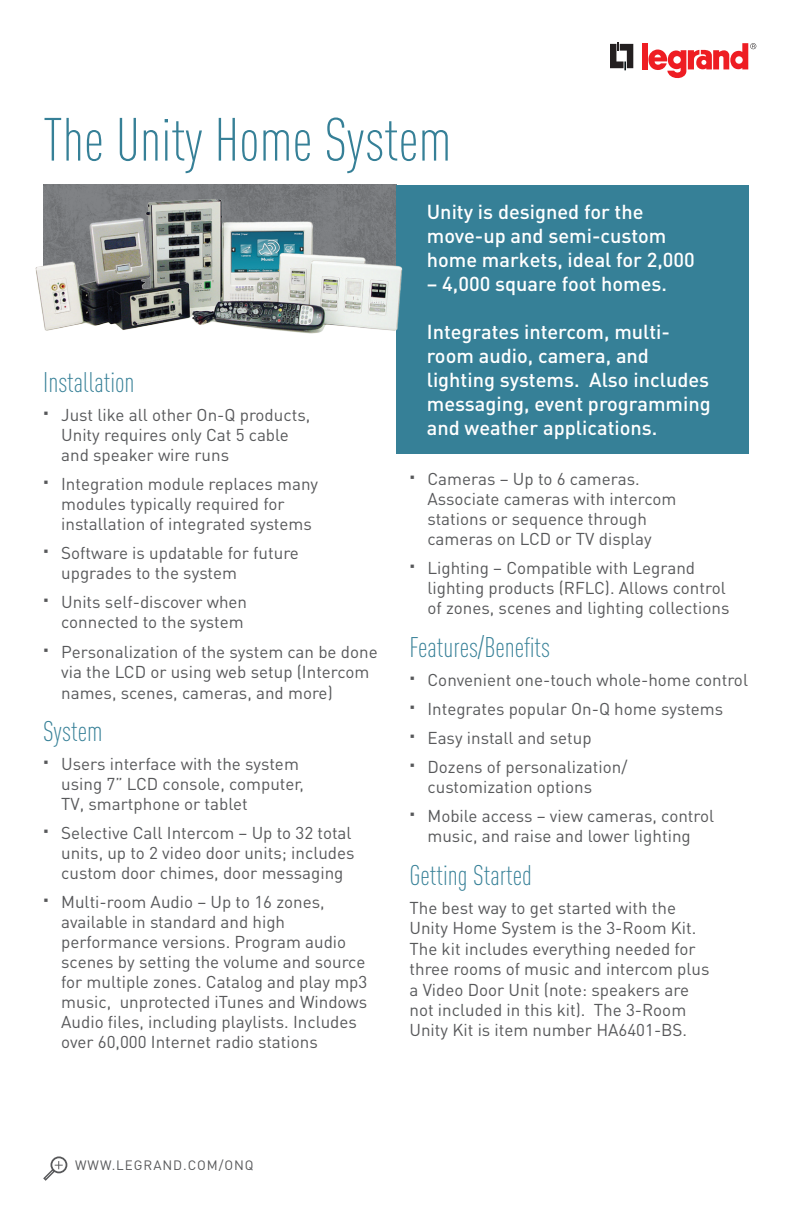
<style>
.page{position:relative;width:792px;height:1224px;background:#fff}
.page>*{position:absolute;margin:0;border:0;box-sizing:border-box;transform-origin:0 0}
.t1{font:300 condensed 60px "DIN Pro";color:#368097}
.t2{font:300 condensed 28px "DIN Pro";color:#368097}
.t3{font:500 20px/24px "DIN Pro";color:#fff}
.t4{font:17px/20px "DIN Pro";color:#57585a}
.t5{font:13.4px "DIN Pro";letter-spacing:.07em;color:#57585a}
</style>
<div class="page">
<svg style="left:610px;top:42px;width:23px;height:28px"></svg>
<div style="left:642px;top:43px;width:5px;height:26px;background:#ee1d23"></div>
<svg style="left:648px;top:43px;width:108px;height:36px"></svg>
<div style="left:50px;top:1156px;width:17px;height:17px;border:2px solid #57585a;border-radius:50%"></div>
<svg style="left:43px;top:1161px;width:20px;height:20px"></svg>
<div style="left:396px;top:185px;width:352px;height:269px;background:#368097"></div>
<img style="left:35px;top:184px;width:368px;height:150px">
<h1 class="t1" style="left:43px;top:105px;width:410px">The Unity Home System</h1>
<h2 class="t2" style="left:43px;top:366px;width:93px">Installation</h2>
<p class="t4" style="left:61px;top:404px;width:251px">Just like all other On-Q products,<br>Unity requires only Cat 5 cable and speaker wire runs</p>
<p class="t4" style="left:61px;top:473px;width:259px">Integration module replaces many modules typically required for installation of integrated systems</p>
<p class="t4" style="left:61px;top:542px;width:239px">Software is updatable for future upgrades to the system</p>
<p class="t4" style="left:61px;top:591px;width:188px">Units self-discover when connected to the system</p>
<p class="t4" style="left:61px;top:641px;width:318px">Personalization of the system can be done via the LCD</p>
<p class="t4" style="left:61px;top:661px;width:310px;text-indent:89px">or using web setup (Intercom names, scenes, cameras, and more)</p>
<h2 class="t2" style="left:43px;top:715px;width:61px">System</h2>
<p class="t4" style="left:61px;top:753px;width:239px">Users interface with the system using 7” LCD</p>
<p class="t4" style="left:61px;top:773px;width:244px;text-indent:101px">console, computer,<br>TV, smartphone or tablet</p>
<p class="t4" style="left:61px;top:822px;width:295px">Selective Call Intercom – Up to 32 total units, up to 2 video door units; includes custom door chimes, door messaging</p>
<p class="t4" style="left:61px;top:891px;width:308px">M ulti-room Audio – Up to 16 zones, available in standard and high performance versions. Program audio scenes by setting the volume and source for multiple zones. Catalog and play mp3 music, unprotected iTunes and Windows Audio files, including playlists. Includes over 60,000 Internet radio stations</p>
<p class="t3" style="left:427px;top:199px;width:270px">Unity is designed for the move-up and semi-custom home markets, ideal for 2,000</p>
<p class="t3" style="left:427px;top:271px;width:242px">– 4,000 square foot homes.</p>
<p class="t3" style="left:427px;top:319px;width:285px">Integrates intercom, multi&shy;room audio, camera, and lighting systems. Also includes messaging, event programming and weather applications.</p>
<p class="t4" style="left:428px;top:468px;width:250px">Cameras – Up to 6 cameras.<br>Associate cameras with intercom stations or sequence through cameras on LCD</p>
<p class="t4" style="left:428px;top:523px;width:269px;line-height:29px;text-indent:128px">or TV display<br>Lighting – Compatible with Legrand</p>
<p class="t4" style="left:428px;top:577px;width:303px">lighting products (RFLC). Allows control of zones, scenes and lighting collections</p>
<h2 class="t2" style="left:410px;top:631px;width:142px">Features/Benefits</h2>
<p class="t4" style="left:428px;top:664px;width:322px;line-height:29px">Convenient one-touch whole-home control<br>Integrates popular On-Q home systems<br>Easy install and setup<br>Dozens of personalization/</p>
<p class="t4" style="left:428px;top:771px;width:288px;line-height:29px">customization options<br>M obile access – view cameras, control</p>
<p class="t4" style="left:428px;top:825px;width:265px">music, and raise and lower lighting</p>
<h2 class="t2" style="left:410px;top:859px;width:124px">Getting Started</h2>
<p class="t4" style="left:410px;top:897px;width:302px">The best way to get started with the Unity Home System is the 3-Room Kit.<br>The kit includes everything needed for three rooms of music and intercom plus a Video Door Unit (note: speakers are not included in this kit). The 3-Room Unity Kit is item number HA6401-BS.</p>
<p class="t5" style="left:75px;top:1156px;width:180px">www.legrand.com/ON Q</p>
</div>
